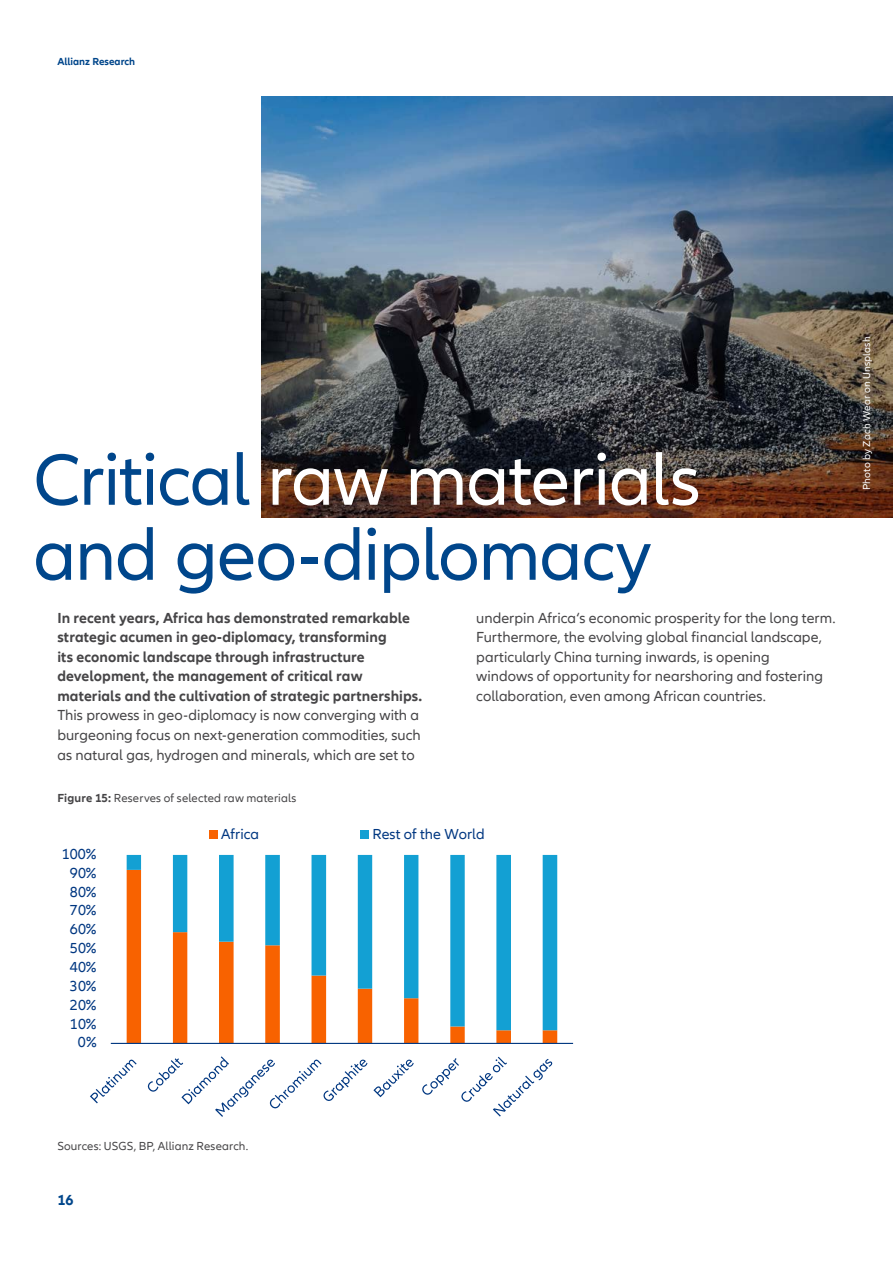
<style>
.page{position:relative;width:893px;height:1263px;background:#fff}
.page>*{position:absolute;margin:0;border:0;box-sizing:border-box;transform-origin:0 0}
.t1{font:75px/75px "Allianz Neo";letter-spacing:-.015em;color:#00468b}
.t2{font:15px/19.5px "Allianz Neo";letter-spacing:.005em;color:#464547;text-align:justify}
.t3{font:700 15px/19.5px "Allianz Neo";letter-spacing:.005em;color:#464547}
.t4{font:15px "Allianz Neo";letter-spacing:.005em;color:#003781}
.t5{font:700 15px "Allianz Neo";color:#00468b}
.t6{font:12px "Allianz Neo";letter-spacing:.01em;color:#464547}
.t7{font:10.5px "Allianz Neo";letter-spacing:.015em;color:#fff}
.t8{font:700 10.5px "Allianz Neo";color:#00468b}
.s1{color:#fff}
.s2{font-weight:700}
</style>
<div class="page">
<svg style="left:127px;top:1030px;width:430px;height:13px"></svg>
<svg style="left:127px;top:855px;width:430px;height:175px"></svg>
<hr style="left:111px;top:1043px;width:462px;height:1px;background:#003781">
<svg style="left:90px;top:1059px;width:47px;height:44px"></svg>
<svg style="left:148px;top:1056px;width:219px;height:61px"></svg>
<svg style="left:373px;top:1059px;width:41px;height:38px"></svg>
<svg style="left:422px;top:1057px;width:130px;height:59px"></svg>
<div style="left:209px;top:830px;width:9px;height:9px;background:#f86200"></div>
<div style="left:360px;top:830px;width:9px;height:9px;background:#13a0d3"></div>
<img style="left:261px;top:96px;width:632px;height:422px">
<p class="t8" style="left:57px;top:56px;width:79px">Allianz Research</p>
<h1 class="t1" style="left:33px;top:444px;width:669px">Critical <span class="s1">raw materials </span>and geo-diplomacy</h1>
<p class="t3" style="left:57px;top:608px;width:366px">In recent years, Africa has demonstrated remarkable strategic acumen in geo-diplomacy, transforming<br>its economic landscape through infrastructure development, the management of critical raw materials and the cultivation of strategic partnerships.</p>
<p class="t2" style="left:57px;top:706px;width:365px">This prowess in geo-diplomacy is now converging with a burgeoning focus on next-generation commodities, such as natural gas, hydrogen and minerals, which are set to</p>
<p class="t6" style="left:57px;top:791px;width:241px"><span class="s2">Figure 15:</span> Reserves of selected raw materials</p>
<p class="t2" style="left:476px;top:609px;width:361px;text-align:left">underpin Africa‘s economic prosperity for the long term.<br>Furthermore, the evolving global financial landscape, particularly China turning inwards, is opening<br>windows of opportunity for nearshoring and fostering collaboration, even among African countries.</p>
<p class="t4" style="left:62px;top:845px;width:36px">100%</p>
<p class="t4" style="left:70px;top:864px;width:28px">90%</p>
<p class="t4" style="left:70px;top:883px;width:28px">80%</p>
<p class="t4" style="left:70px;top:902px;width:28px">70%</p>
<p class="t4" style="left:70px;top:921px;width:28px">60%</p>
<p class="t4" style="left:70px;top:940px;width:28px">50%</p>
<p class="t4" style="left:70px;top:958px;width:28px">40%</p>
<p class="t4" style="left:70px;top:977px;width:28px">30%</p>
<p class="t4" style="left:70px;top:996px;width:28px">20%</p>
<p class="t4" style="left:70px;top:1015px;width:28px">10%</p>
<p class="t4" style="left:78px;top:1034px;width:20px">0%</p>
<p class="t4" style="left:221px;top:825px;width:39px">Africa</p>
<p class="t4" style="left:372px;top:825px;width:114px">Rest of the World</p>
<p class="t7" style="left:861px;top:490px;width:155px;rotate:-90deg">Photo by Zach Wear on Unsplash</p>
<p class="t6" style="left:57px;top:1139px;width:192px">Sources: USGS, BP, Allianz Research.</p>
<p class="t5" style="left:57px;top:1191px;width:18px">16</p>
</div>
